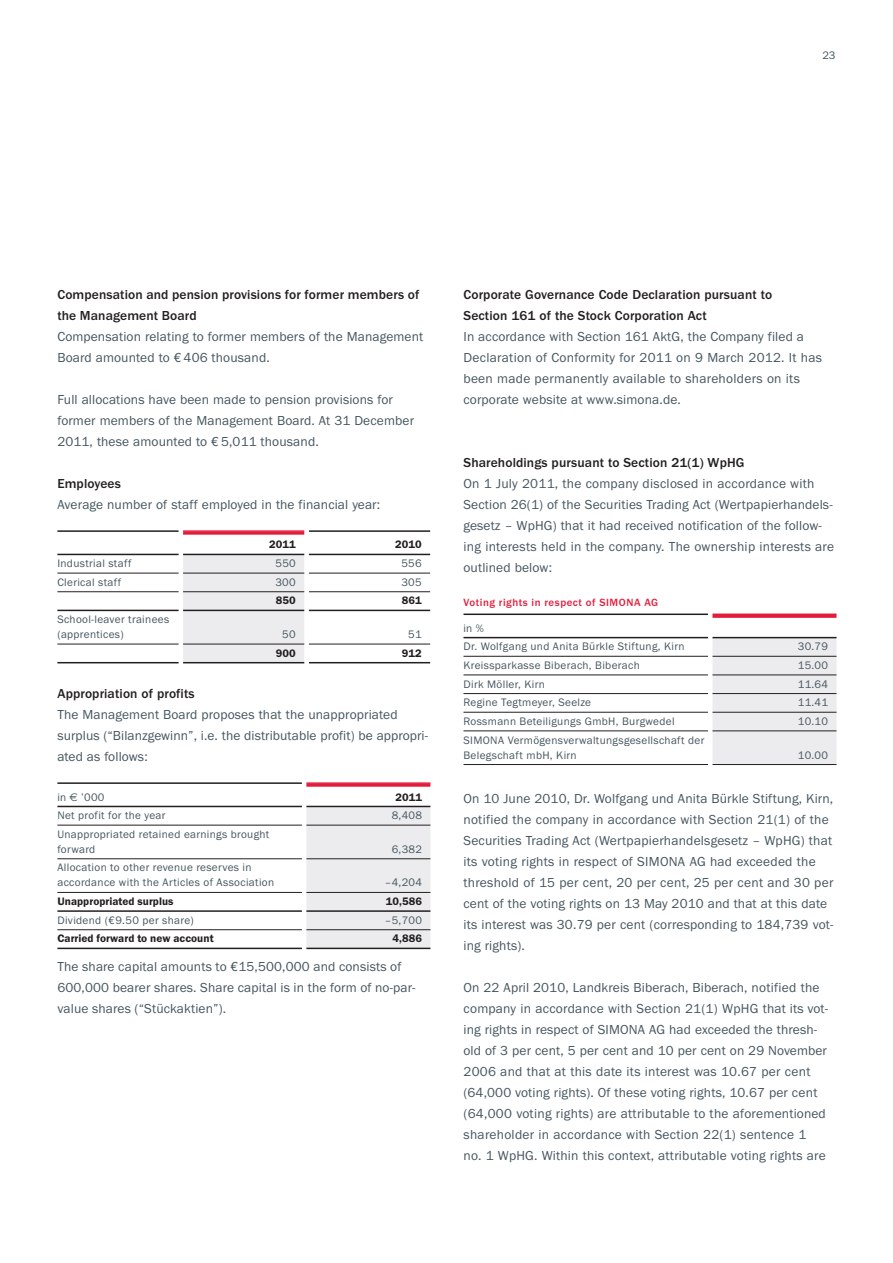
<style>
.page{position:relative;width:893px;height:1263px;background:#fff}
.page>*{position:absolute;margin:0;border:0;box-sizing:border-box;transform-origin:0 0}
.t1{font:13.5px/21px "Franklin Gothic URW Boo";letter-spacing:.01em;color:#45555f}
.t2{font:500 13.5px/21px "Franklin Gothic URW";letter-spacing:.01em;color:#231f20}
.t3{font:11.25px/15px "Franklin Gothic URW Boo";letter-spacing:.03em;color:#45555f}
.t4{font:11.25px "Franklin Gothic URW Dem";letter-spacing:.005em;color:#231f20}
.t5{font:500 10.8px "Franklin Gothic URW";letter-spacing:.05em;color:#e41c3b}
.s1{font-family:"Euro Sans"}
</style>
<div class="page">
<div style="left:183px;top:555px;width:121px;height:107px;background:#ececee"></div>
<hr style="left:57px;top:530px;width:122px;height:2px;background:#231f20">
<hr style="left:309px;top:530px;width:121px;height:2px;background:#231f20">
<hr style="left:309px;top:554px;width:121px;height:1px;background:#231f20">
<hr style="left:183px;top:530px;width:121px;height:2px;background:#e41c3b">
<hr style="left:183px;top:554px;width:121px;height:1px;background:#231f20">
<hr style="left:57px;top:573px;width:122px;height:1px;background:#231f20">
<hr style="left:57px;top:591px;width:122px;height:1px;background:#231f20">
<hr style="left:309px;top:644px;width:121px;height:1px;background:#231f20">
<hr style="left:309px;top:662px;width:121px;height:1px;background:#231f20">
<hr style="left:183px;top:644px;width:121px;height:1px;background:#231f20">
<hr style="left:183px;top:662px;width:121px;height:1px;background:#231f20">
<hr style="left:183px;top:573px;width:121px;height:1px;background:#231f20">
<hr style="left:309px;top:573px;width:121px;height:1px;background:#231f20">
<hr style="left:183px;top:591px;width:121px;height:1px;background:#231f20">
<hr style="left:183px;top:610px;width:121px;height:1px;background:#231f20">
<hr style="left:309px;top:591px;width:121px;height:1px;background:#231f20">
<hr style="left:309px;top:610px;width:121px;height:1px;background:#231f20">
<hr style="left:57px;top:662px;width:122px;height:1px;background:#231f20">
<hr style="left:57px;top:644px;width:122px;height:1px;background:#231f20">
<hr style="left:57px;top:610px;width:122px;height:1px;background:#231f20">
<hr style="left:57px;top:554px;width:122px;height:1px;background:#231f20">
<hr style="left:183px;top:532px;width:121px;height:3px;background:#e41c3b">
<div style="left:306px;top:807px;width:124px;height:141px;background:#ececee"></div>
<hr style="left:306px;top:825px;width:124px;height:1px;background:#231f20">
<hr style="left:306px;top:892px;width:124px;height:1px;background:#231f20">
<hr style="left:306px;top:910px;width:124px;height:2px;background:#231f20">
<hr style="left:57px;top:782px;width:245px;height:2px;background:#231f20">
<hr style="left:57px;top:910px;width:245px;height:2px;background:#231f20">
<hr style="left:57px;top:806px;width:245px;height:1px;background:#231f20">
<hr style="left:57px;top:825px;width:245px;height:1px;background:#231f20">
<hr style="left:57px;top:858px;width:245px;height:1px;background:#231f20">
<hr style="left:57px;top:929px;width:245px;height:1px;background:#231f20">
<hr style="left:306px;top:858px;width:124px;height:1px;background:#231f20">
<hr style="left:306px;top:929px;width:124px;height:1px;background:#231f20">
<hr style="left:306px;top:948px;width:124px;height:1px;background:#231f20">
<hr style="left:57px;top:948px;width:245px;height:1px;background:#231f20">
<hr style="left:306px;top:806px;width:124px;height:1px;background:#231f20">
<hr style="left:57px;top:892px;width:245px;height:1px;background:#231f20">
<hr style="left:306px;top:782px;width:124px;height:2px;background:#e41c3b">
<hr style="left:306px;top:784px;width:124px;height:3px;background:#e41c3b">
<div style="left:712px;top:638px;width:124px;height:126px;background:#ececee"></div>
<hr style="left:712px;top:656px;width:124px;height:1px;background:#231f20">
<hr style="left:463px;top:637px;width:245px;height:1px;background:#231f20">
<hr style="left:463px;top:613px;width:245px;height:2px;background:#231f20">
<hr style="left:463px;top:656px;width:245px;height:1px;background:#231f20">
<hr style="left:463px;top:675px;width:245px;height:1px;background:#231f20">
<hr style="left:712px;top:613px;width:124px;height:2px;background:#e41c3b">
<hr style="left:712px;top:730px;width:124px;height:1px;background:#231f20">
<hr style="left:712px;top:764px;width:124px;height:1px;background:#231f20">
<hr style="left:463px;top:764px;width:245px;height:1px;background:#231f20">
<hr style="left:463px;top:712px;width:245px;height:1px;background:#231f20">
<hr style="left:463px;top:730px;width:245px;height:1px;background:#231f20">
<hr style="left:712px;top:712px;width:124px;height:1px;background:#231f20">
<hr style="left:712px;top:675px;width:124px;height:1px;background:#231f20">
<hr style="left:712px;top:693px;width:124px;height:1px;background:#231f20">
<hr style="left:712px;top:637px;width:124px;height:1px;background:#231f20">
<hr style="left:463px;top:693px;width:245px;height:1px;background:#231f20">
<hr style="left:712px;top:615px;width:124px;height:3px;background:#e41c3b">
<p class="t3" style="left:822px;top:48px;width:15px">23</p>
<p class="t2" style="left:57px;top:284px;width:364px">Compensation and pension provisions for former members of the Management Board</p>
<p class="t1" style="left:57px;top:326px;width:367px">Compensation relating to former members of the Management<br>Board amounted to €406 thousand.</p>
<p class="t1" style="left:57px;top:389px;width:358px">Full allocations have been made to pension provisions for former members of the Management Board. At 31 December<br>2011, these amounted to €5,011 thousand.</p>
<p class="t2" style="left:57px;top:473px;width:65px">Employees</p>
<p class="t1" style="left:57px;top:494px;width:324px">Average number of staff employed in the financial year:</p>
<p class="t4" style="left:269px;top:538px;width:28px">2011</p>
<p class="t4" style="left:395px;top:538px;width:28px">2010</p>
<p class="t3" style="left:57px;top:556px;width:76px">Industrial staff</p>
<p class="t3" style="left:275px;top:556px;width:22px">550</p>
<p class="t3" style="left:401px;top:556px;width:22px">556</p>
<p class="t3" style="left:57px;top:575px;width:65px">Clerical staff</p>
<p class="t3" style="left:275px;top:575px;width:22px">300</p>
<p class="t3" style="left:401px;top:575px;width:22px">305</p>
<p class="t4" style="left:276px;top:594px;width:21px">850</p>
<p class="t4" style="left:402px;top:594px;width:21px">861</p>
<p class="t3" style="left:57px;top:612px;width:113px">School-leaver trainees (apprentices)</p>
<p class="t3" style="left:282px;top:627px;width:15px">50</p>
<p class="t3" style="left:408px;top:627px;width:15px">51</p>
<p class="t4" style="left:276px;top:646px;width:21px">900</p>
<p class="t4" style="left:402px;top:646px;width:21px">912</p>
<p class="t2" style="left:57px;top:683px;width:139px">Appropriation of profits</p>
<p class="t1" style="left:57px;top:704px;width:372px">The Management Board proposes that the unappropriated surplus (“Bilanzgewinn”, i.e. the distributable profit) be appropri&shy;ated as follows:</p>
<p class="t3" style="left:57px;top:789px;width:49px">in <span class="s1">€</span> ’000</p>
<p class="t4" style="left:395px;top:790px;width:28px">2011</p>
<p class="t3" style="left:57px;top:808px;width:110px">Net profit for the year</p>
<p class="t3" style="left:392px;top:808px;width:32px">8,408</p>
<p class="t3" style="left:57px;top:827px;width:214px">Unappropriated retained earnings brought forward</p>
<p class="t3" style="left:392px;top:842px;width:32px">6,382</p>
<p class="t3" style="left:57px;top:860px;width:218px">Allocation to other revenue reserves in accordance with the Articles of Association</p>
<p class="t3" style="left:385px;top:875px;width:38px">–4,204</p>
<p class="t4" style="left:57px;top:894px;width:118px">Unappropriated surplus</p>
<p class="t4" style="left:386px;top:894px;width:38px">10,586</p>
<p class="t3" style="left:57px;top:913px;width:138px">Dividend (€9.50 per share)</p>
<p class="t3" style="left:385px;top:913px;width:38px">–5,700</p>
<p class="t4" style="left:57px;top:932px;width:158px">Carried forward to new account</p>
<p class="t4" style="left:392px;top:932px;width:31px">4,886</p>
<p class="t1" style="left:57px;top:956px;width:360px">The share capital amounts to €15,500,000 and consists of<br>600,000 bearer shares. Share capital is in the form of no-par&shy;value shares (“Stückaktien”).</p>
<p class="t2" style="left:463px;top:284px;width:310px">Corporate Governance Code Declaration pursuant to<br>Section 161 of the Stock Corporation Act</p>
<p class="t1" style="left:463px;top:326px;width:360px">In accordance with Section 161 AktG, the Company filed a Declaration of Conformity for 2011 on 9 March 2012. It has been made permanently available to shareholders on its corporate website at www.simona.de.</p>
<p class="t2" style="left:463px;top:452px;width:273px">Shareholdings pursuant to Section 21(1) WpHG</p>
<p class="t1" style="left:463px;top:473px;width:372px">On 1 July 2011, the company disclosed in accordance with Section 26(1) of the Securities Trading Act (Wertpapierhandels&shy;gesetz – WpHG) that it had received notification of the follow&shy;ing interests held in the company. The ownership interests are outlined below:</p>
<p class="t5" style="left:463px;top:595px;width:164px">Voting rights in respect of SIMONA</p>
<p class="t5" style="left:644px;top:595px;width:8px">AG</p>
<p class="t3" style="left:463px;top:619px;width:223px;line-height:18.6px">in %<br>Dr. Wolfgang und Anita Bürkle Stiftung, Kirn</p>
<p class="t3" style="left:798px;top:639px;width:32px">30.79</p>
<p class="t3" style="left:463px;top:658px;width:178px">Kreissparkasse Biberach, Biberach</p>
<p class="t3" style="left:798px;top:658px;width:32px">15.00</p>
<p class="t3" style="left:463px;top:676px;width:83px">Dirk Möller, Kirn</p>
<p class="t3" style="left:798px;top:676px;width:32px">11.64</p>
<p class="t3" style="left:463px;top:695px;width:129px">Regine Tegtmeyer, Seelze</p>
<p class="t3" style="left:798px;top:695px;width:32px">11.41</p>
<p class="t3" style="left:463px;top:714px;width:213px">Rossmann Beteiligungs GmbH, Burgwedel</p>
<p class="t3" style="left:798px;top:714px;width:32px">10.10</p>
<p class="t3" style="left:463px;top:732px;width:243px">SIMONA Vermögensverwaltungsgesellschaft der<br>Belegschaft mbH, Kirn</p>
<p class="t3" style="left:798px;top:747px;width:32px">10.00</p>
<p class="t1" style="left:463px;top:788px;width:372px">On 10 June 2010, Dr. Wolfgang und Anita Bürkle Stiftung, Kirn, notified the company in accordance with Section 21(1) of the Securities Trading Act (Wertpapierhandelsgesetz – WpHG) that its voting rights in respect of SIMONA AG had exceeded the threshold of 15 per cent, 20 per cent, 25 per cent and 30 per cent of the voting rights on 13 May 2010 and that at this date its interest was 30.79 per cent (corresponding to 184,739 vot&shy;ing rights).</p>
<p class="t1" style="left:463px;top:977px;width:366px">On 22 April 2010, Landkreis Biberach, Biberach, notified the company in accordance with Section 21(1) WpHG that its vot&shy;ing rights in respect of SIMONA AG had exceeded the thresh&shy;old of 3 per cent, 5 per cent and 10 per cent on 29 November 2006 and that at this date its interest was 10.67 per cent (64,000 voting rights). Of these voting rights, 10.67 per cent (64,000 voting rights) are attributable to the aforementioned shareholder in accordance with Section 22(1) sentence 1<br>no. 1 WpHG. Within this context, attributable voting rights are</p>
</div>
